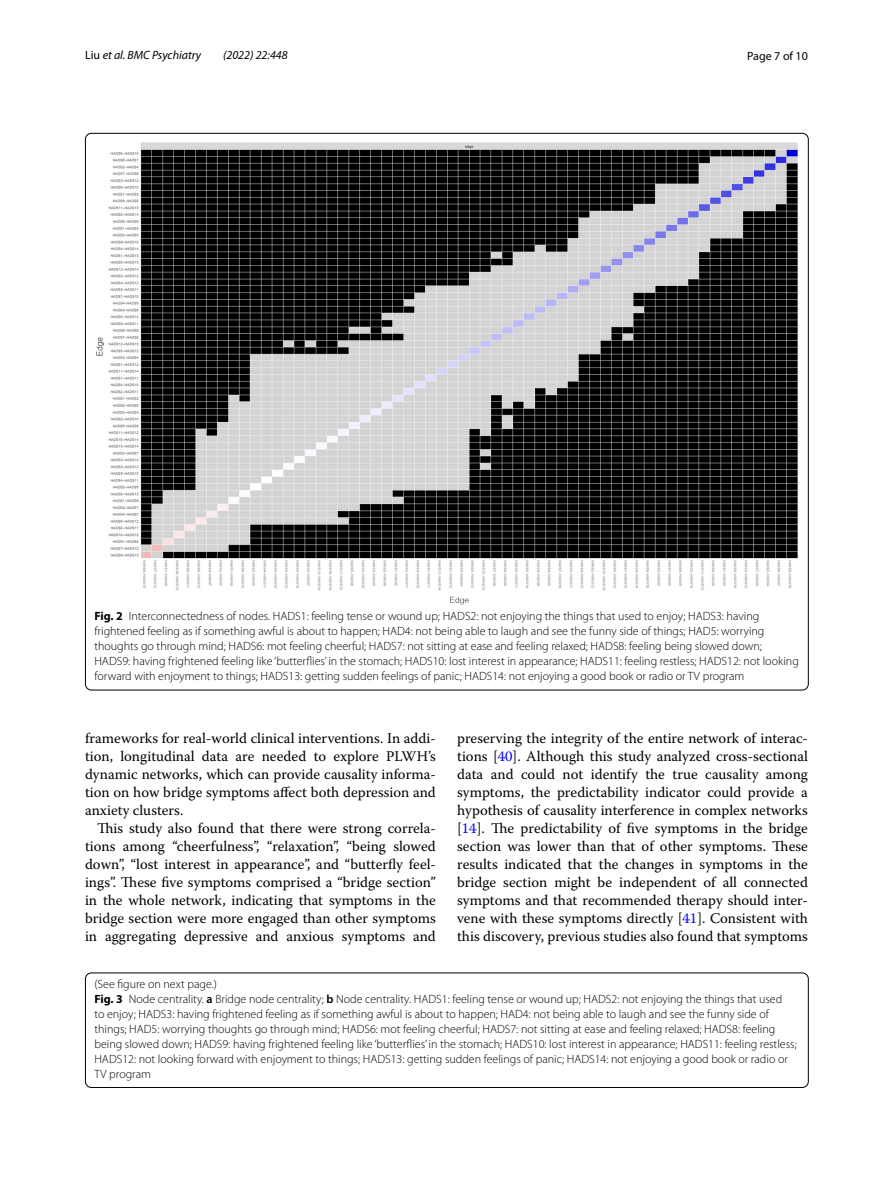
<style>
.page{position:relative;width:893px;height:1187px;background:#fff}
.page>*{position:absolute;margin:0;border:0;box-sizing:border-box;transform-origin:0 0}
.t1{font:14.7px/18px "Warnock Pro";color:#000;text-align:justify}
.t2{font:300 12px/15px "Myriad Pro";color:#000}
.t3{font:italic 12px "Myriad Pro";color:#000}
.t4{font:12px "Myriad Pro";color:#000}
.s1{font-style:normal}
.s2{font-weight:700}
.s3{color:#00f}
.s4{font-weight:600}
</style>
<div class="page">
<img style="left:97px;top:142px;width:700px;height:462px">
<div style="left:85px;top:972px;width:723px;height:115px;border:1px solid #000;border-radius:6px"></div>
<p class="t3" style="left:85px;top:48px;width:118px"><span class="s1">Liu</span> et al. BMC Psychiatry</p>
<p class="t3" style="left:223px;top:48px;width:66px">(2022) 22:448</p>
<p class="t4" style="left:747px;top:48px;width:62px">Page 7 of 10</p>
<p class="t2" style="left:94px;top:608px;width:706px"><span class="s2">Fig. 2</span> Interconnectedness of nodes. HADS1: feeling tense or wound up; HADS2: not enjoying the things that used to enjoy; HADS3: having frightened feeling as if something awful is about to happen; HAD4: not being able to laugh and see the funny side of things; HAD5: worrying thoughts go through mind; HADS6: mot feeling cheerful; HADS7: not sitting at ease and feeling relaxed; HADS8: feeling being slowed down; HADS9: having frightened feeling like ‘butterflies’ in the stomach; HADS10: lost interest in appearance; HADS11: feeling restless; HADS12: not looking forward with enjoyment to things; HADS13: getting sudden feelings of panic; HADS14: not enjoying a good book or radio or TV program</p>
<p class="t1" style="left:85px;top:729px;width:352px">frameworks for real-world clinical interventions. In addi&shy;tion, longitudinal data are needed to explore PLWH’s dynamic networks, which can provide causality informa&shy;tion on how bridge symptoms affect both depression and anxiety clusters.</p>
<p class="t1" style="left:85px;top:819px;width:352px;text-indent:12px">This study also found that there were strong correla&shy;tions among “cheerfulness”, “relaxation”, “being slowed down”, “lost interest in appearance”, and “butterfly feel&shy;ings”. These five symptoms comprised a “bridge section” in the whole network, indicating that symptoms in the bridge section were more engaged than other symptoms in aggregating depressive and anxious symptoms and</p>
<p class="t2" style="left:94px;top:976px;width:124px">(See figure on next page.)</p>
<p class="t1" style="left:457px;top:729px;width:352px">preserving the integrity of the entire network of interac&shy;tions [<span class="s3">40</span>]. Although this study analyzed cross-sectional data and could not identify the true causality among symptoms, the predictability indicator could provide a hypothesis of causality interference in complex networks [<span class="s3">14</span>]. The predictability of five symptoms in the bridge section was lower than that of other symptoms. These results indicated that the changes in symptoms in the bridge section might be independent of all connected symptoms and that recommended therapy should inter&shy;vene with these symptoms directly [<span class="s3">41</span>]. Consistent with this discovery, previous studies also found that symptoms</p>
<p class="t2" style="left:94px;top:991px;width:704px"><span class="s2">Fig. 3</span> Node centrality. <span class="s4">a</span> Bridge node centrality; <span class="s4">b</span> Node centrality. HADS1: feeling tense or wound up; HADS2: not enjoying the things that used<br>to enjoy; HADS3: having frightened feeling as if something awful is about to happen; HAD4: not being able to laugh and see the funny side of things; HAD5: worrying thoughts go through mind; HADS6: mot feeling cheerful; HADS7: not sitting at ease and feeling relaxed; HADS8: feeling being slowed down; HADS9: having frightened feeling like ‘butterflies’ in the stomach; HADS10: lost interest in appearance; HADS11: feeling restless; HADS12: not looking forward with enjoyment to things; HADS13: getting sudden feelings of panic; HADS14: not enjoying a good book or radio or TV program</p>
</div>
